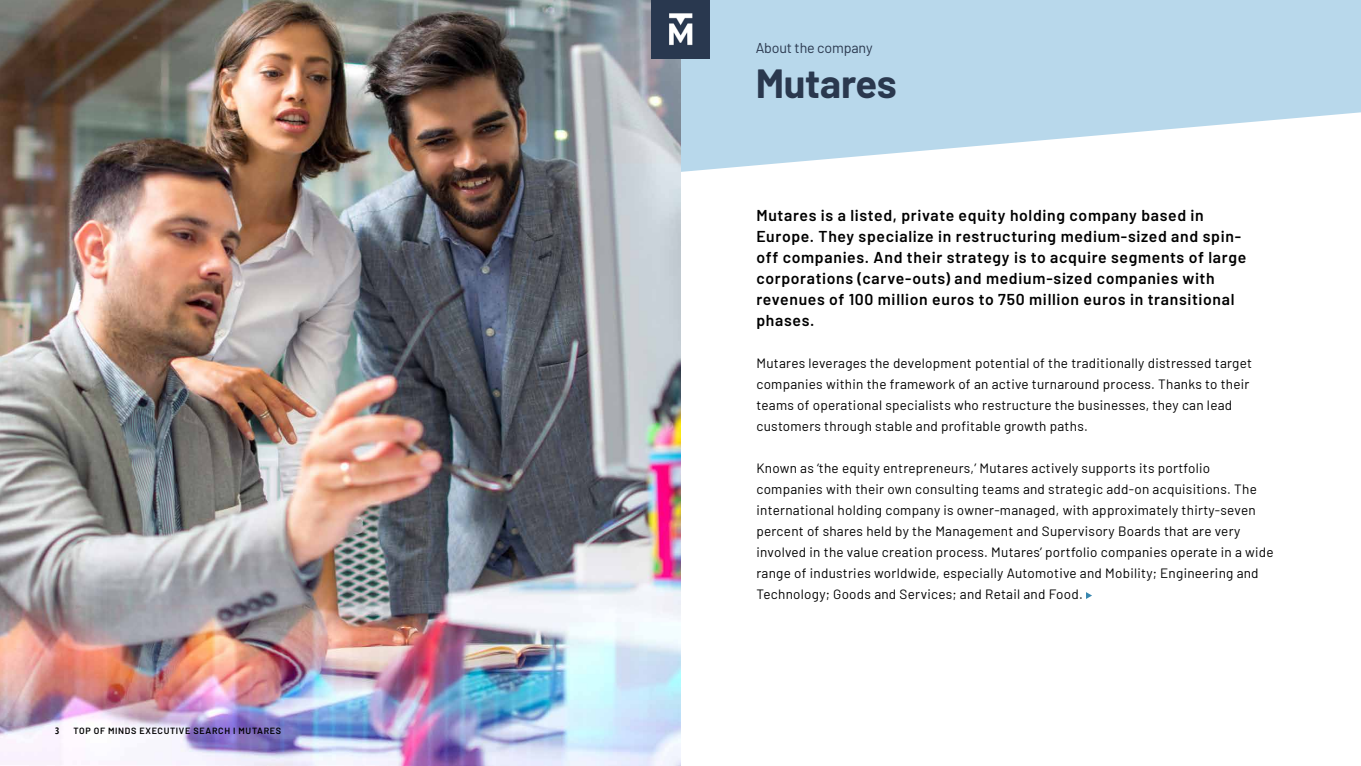
<style>
.page{position:relative;width:1361px;height:766px;background:#fff}
.page>*{position:absolute;margin:0;border:0;box-sizing:border-box;transform-origin:0 0}
.t1{font:700 39.75px "Barlow";letter-spacing:-.01em;color:#2a384e}
.t2{font:600 15.75px/21px "Barlow";letter-spacing:.04em;color:#000}
.t3{font:14.25px "Barlow";letter-spacing:-.01em;color:#2a384e}
.t4{font:13.5px/21px "Barlow";letter-spacing:.02em;color:#000}
.t5{font:600 9px "Barlow";letter-spacing:.07em;color:#000}
.t6{font:700 condensed 9px "Open Sans";color:#000}
</style>
<div class="page">
<svg style="left:680px;top:0;width:681px;height:231px;fill:#b8d8eb"></svg>
<img style="left:0;top:0;width:680px;height:765px">
<svg style="left:1086px;top:592px;width:6px;height:6px"></svg>
<img style="left:651px;top:0;width:58px;height:58px">
<p class="t6" style="left:55px;top:724px;width:6px">3</p>
<p class="t5" style="left:73px;top:724px;width:209px">TOP OF MINDS EXECUTIVE SEARCH I MUTARES</p>
<p class="t3" style="left:755px;top:37px;width:118px">About the company</p>
<h1 class="t1" style="left:755px;top:54px;width:143px">Mutares</h1>
<p class="t2" style="left:756px;top:203px;width:491px">Mutares is a listed, private equity holding company based in Europe. They specialize in restructuring medium-sized and spin&shy;off companies. And their strategy is to acquire segments of large corporations (carve-outs) and medium-sized companies with revenues of 100 million euros to 750 million euros in transitional phases.</p>
<p class="t4" style="left:756px;top:351px;width:497px">Mutares leverages the development potential of the traditionally distressed target companies within the framework of an active turnaround process. Thanks to their teams of operational specialists who restructure the businesses, they can lead customers through stable and profitable growth paths.</p>
<p class="t4" style="left:756px;top:456px;width:519px">Known as ‘the equity entrepreneurs,’ Mutares actively supports its portfolio companies with their own consulting teams and strategic add-on acquisitions. The international holding company is owner-managed, with approximately thirty-seven percent of shares held by the Management and Supervisory Boards that are very involved in the value creation process. Mutares’ portfolio companies operate in a wide range of industries worldwide, especially Automotive and Mobility; Engineering and Technology; Goods and Services; and Retail and Food.</p>
</div>
